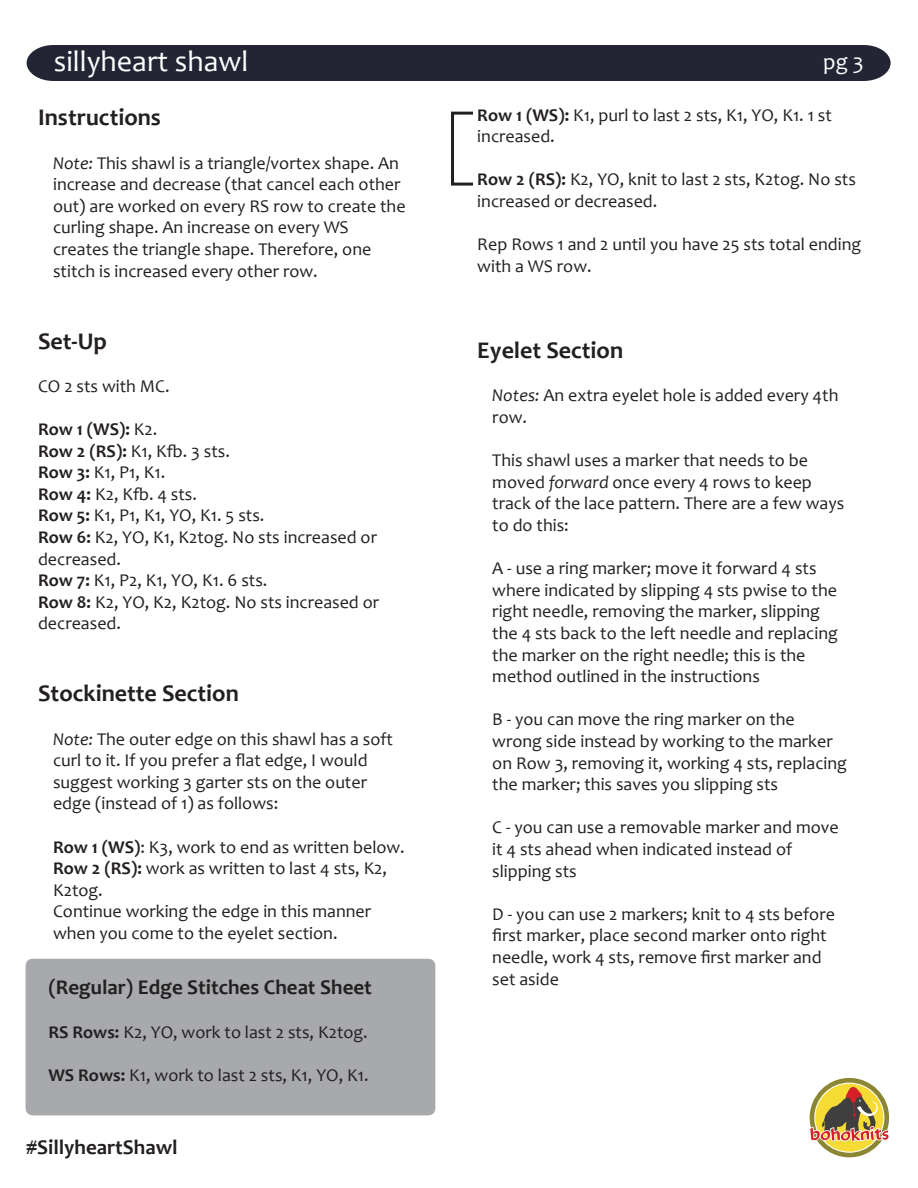
<style>
.page{position:relative;width:918px;height:1188px;background:#fff}
.page>*{position:absolute;margin:0;border:0;box-sizing:border-box;transform-origin:0 0}
.t1{font:30px "Candara";color:#fff}
.t2{font:700 24px "Candara";color:#231f20}
.t3{font:22.5px "Candara";color:#fff}
.t4{font:700 21px "Candara";color:#231f20}
.t5{font:18px/21.6px "Candara";color:#231f20}
.s1{font-weight:700}
.s2{font-style:italic}
</style>
<div class="page">
<svg style="left:810px;top:1078px;width:79px;height:79px"></svg>
<div style="left:815px;top:1084px;width:68px;height:68px;background:#f7db35;border-radius:50%"></div>
<svg style="left:809px;top:1087px;width:80px;height:55px"></svg>
<div style="left:27px;top:45px;width:864px;height:36px;background:#232535"></div>
<div style="left:26px;top:959px;width:409px;height:156px;background:#a7a9ac"></div>
<svg style="left:451px;top:112px;width:21px;height:74px"></svg>
<h1 class="t1" style="left:54px;top:42px;width:196px">sillyheart shawl</h1>
<p class="t3" style="left:823px;top:47px;width:42px">pg 3</p>
<p class="t5" style="left:477px;top:104px;width:356px"><span class="s1">Row 1 (WS):</span> K1, purl to last 2 sts, K1, YO, K1. 1 st increased.</p>
<p class="t5" style="left:477px;top:169px;width:380px"><span class="s1">Row 2 (RS):</span> K2, YO, knit to last 2 sts, K2tog. No sts increased or decreased.</p>
<p class="t5" style="left:477px;top:233px;width:385px">Rep Rows 1 and 2 until you have 25 sts total ending with a WS row.</p>
<h2 class="t2" style="left:38px;top:103px;width:124px">Instructions</h2>
<p class="t5" style="left:53px;top:152px;width:354px"><span class="s2">Note:</span> This shawl is a triangle/vortex shape. An increase and decrease (that cancel each other out) are worked on every RS row to create the curling shape. An increase on every WS creates the triangle shape. Therefore, one stitch is increased every other row.</p>
<h2 class="t2" style="left:38px;top:326px;width:70px">Set-Up</h2>
<p class="t5" style="left:38px;top:375px;width:133px">CO 2 sts with MC.</p>
<p class="t5" style="left:38px;top:418px;width:343px"><span class="s1">Row 1 (WS):</span> K2.<br><span class="s1">Row 2 (RS):</span> K1, Kfb. 3 sts.<br><span class="s1">Row 3:</span> K1, P1, K1.<br><span class="s1">Row 4:</span> K2, Kfb. 4 sts.<br><span class="s1">Row 5:</span> K1, P1, K1, YO, K1. 5 sts.<br><span class="s1">Row 6:</span> K2, YO, K1, K2tog. No sts increased or decreased.<br><span class="s1">Row 7:</span> K1, P2, K1, YO, K1. 6 sts.<br><span class="s1">Row 8:</span> K2, YO, K2, K2tog. No sts increased or decreased.</p>
<h2 class="t2" style="left:38px;top:679px;width:202px">Stockinette Section</h2>
<p class="t5" style="left:53px;top:728px;width:341px"><span class="s2">Note:</span> The outer edge on this shawl has a soft curl to it. If you prefer a flat edge, I would suggest working 3 garter sts on the outer edge (instead of 1) as follows:</p>
<p class="t5" style="left:53px;top:836px;width:353px"><span class="s1">Row 1 (WS)</span>: K3, work to end as written below.<br><span class="s1">Row 2 (RS):</span> work as written to last 4 sts, K2, K2tog.<br>Continue working the edge in this manner when you come to the eyelet section.</p>
<p class="t4" style="left:48px;top:974px;width:325px">(Regular) Edge Stitches Cheat Sheet</p>
<p class="t5" style="left:48px;top:1021px;width:321px"><span class="s1">RS Rows:</span> K2, YO, work to last 2 sts, K2tog.</p>
<p class="t5" style="left:48px;top:1064px;width:322px"><span class="s1">WS Rows:</span> K1, work to last 2 sts, K1, YO, K1.</p>
<p class="t4" style="left:27px;top:1134px;width:153px">#SillyheartShawl</p>
<h2 class="t2" style="left:477px;top:335px;width:147px">Eyelet Section</h2>
<p class="t5" style="left:492px;top:385px;width:348px"><span class="s2">Notes:</span> An extra eyelet hole is added every 4th row.</p>
<p class="t5" style="left:492px;top:449px;width:354px">This shawl uses a marker that needs to be moved <span class="s2">forward</span> once every 4 rows to keep track of the lace pattern. There are a few ways to do this:</p>
<p class="t5" style="left:492px;top:557px;width:347px">A - use a ring marker; move it forward 4 sts where indicated by slipping 4 sts pwise to the right needle, removing the marker, slipping the 4 sts back to the left needle and replacing the marker on the right needle; this is the method outlined in the instructions</p>
<p class="t5" style="left:492px;top:709px;width:356px">B - you can move the ring marker on the wrong side instead by working to the marker on Row 3, removing it, working 4 sts, replacing the marker; this saves you slipping sts</p>
<p class="t5" style="left:492px;top:817px;width:348px">C - you can use a removable marker and move it 4 sts ahead when indicated instead of slipping sts</p>
<p class="t5" style="left:492px;top:903px;width:344px">D - you can use 2 markers; knit to 4 sts before first marker, place second marker onto right needle, work 4 sts, remove first marker and set aside</p>
</div>
